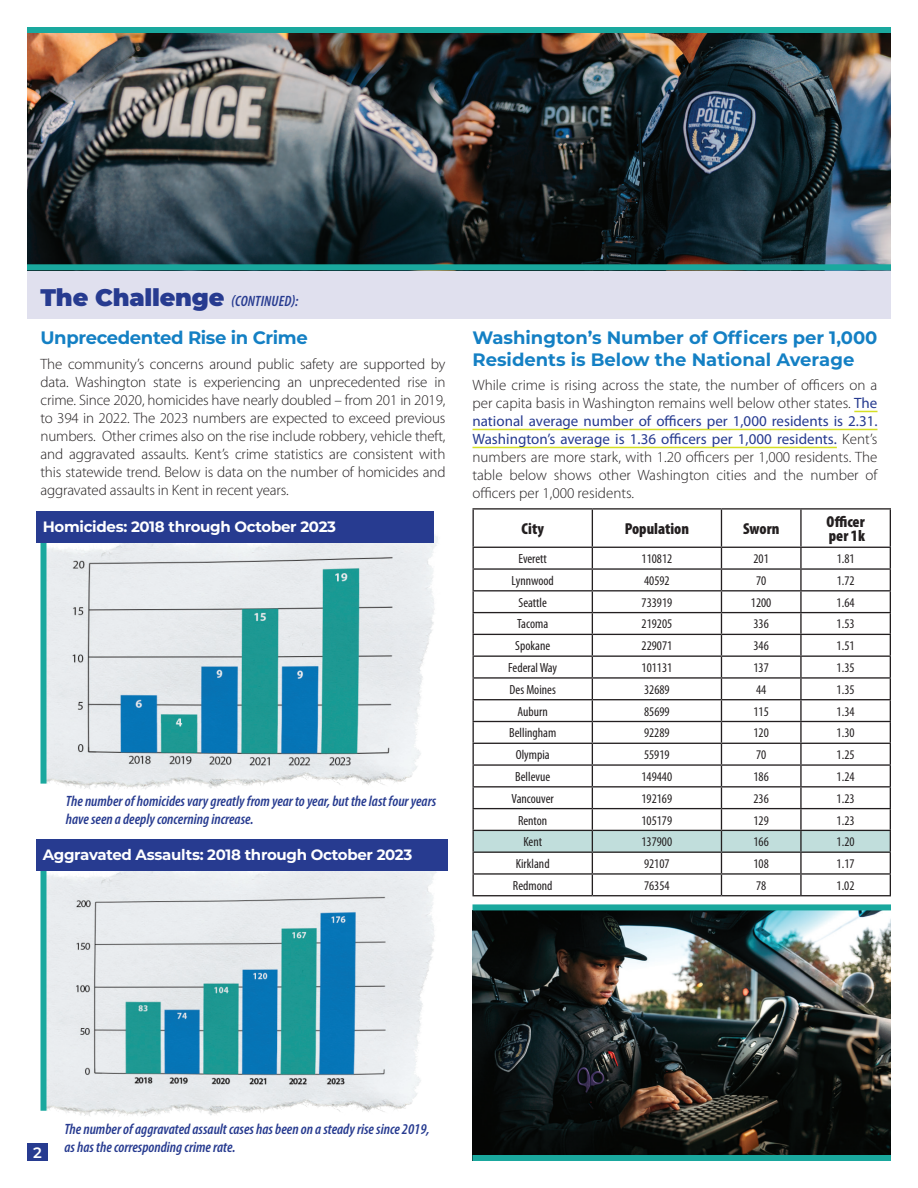
<style>
.page{position:relative;width:918px;height:1188px;background:#fff}
.page>*{position:absolute;margin:0;border:0;box-sizing:border-box;transform-origin:0 0}
.t1{font:900 24px "Montserrat";letter-spacing:-.01em;color:#273b90}
.t2{font:700 18px/21.6px "Montserrat";color:#1480c4}
.t3{font:700 18px "Montserrat";letter-spacing:-.02em;color:#1480c4}
.t4{font:900 condensed 15.9px/14.5px "Myriad Pro";color:#231f20}
.t5{font:300 15px/18px "Myriad Pro";letter-spacing:-.01em;color:#231f20;text-align:justify}
.t6{font:italic 600 condensed 15px/18px "Myriad Pro";color:#273b90}
.t7{font:700 15px "Montserrat";letter-spacing:-.02em;color:#fff}
.t8{font:600 15px "Montserrat";color:#fff}
.t9{font:condensed 13.35px "Myriad Pro";color:#231f20}
.s1{font-family:"Myriad Pro";font-weight:600;font-style:italic;font-stretch:condensed;font-size:15px}
.s2{font-weight:400;color:#273b90}
</style>
<div class="page">
<div style="left:27px;top:1144px;width:21px;height:17px;background:#273b90"></div>
<svg style="left:854px;top:411px;width:24px;height:1px"></svg>
<hr style="left:472px;top:429px;width:406px;height:1px;background:#d6df24">
<hr style="left:472px;top:447px;width:365px;height:1px;background:#d6df24">
<hr style="left:472px;top:508px;width:120px;height:2px;background:#231f20">
<hr style="left:473px;top:510px;width:1px;height:37px;background:#231f20">
<hr style="left:592px;top:508px;width:129px;height:2px;background:#231f20">
<hr style="left:592px;top:510px;width:1px;height:37px;background:#231f20">
<hr style="left:721px;top:508px;width:80px;height:2px;background:#231f20">
<hr style="left:721px;top:510px;width:1px;height:37px;background:#231f20">
<hr style="left:801px;top:508px;width:90px;height:2px;background:#231f20">
<hr style="left:800px;top:510px;width:2px;height:37px;background:#231f20">
<hr style="left:890px;top:510px;width:1px;height:37px;background:#231f20">
<hr style="left:472px;top:547px;width:120px;height:1px;background:#231f20">
<hr style="left:592px;top:547px;width:129px;height:1px;background:#231f20">
<hr style="left:721px;top:547px;width:80px;height:1px;background:#231f20">
<hr style="left:801px;top:547px;width:90px;height:1px;background:#231f20">
<hr style="left:472px;top:568px;width:120px;height:2px;background:#231f20">
<hr style="left:472px;top:590px;width:120px;height:1px;background:#231f20">
<hr style="left:472px;top:612px;width:120px;height:1px;background:#231f20">
<hr style="left:472px;top:634px;width:120px;height:1px;background:#231f20">
<hr style="left:472px;top:655px;width:120px;height:2px;background:#231f20">
<hr style="left:472px;top:677px;width:120px;height:2px;background:#231f20">
<hr style="left:472px;top:699px;width:120px;height:1px;background:#231f20">
<hr style="left:472px;top:721px;width:120px;height:1px;background:#231f20">
<hr style="left:472px;top:743px;width:120px;height:1px;background:#231f20">
<hr style="left:472px;top:764px;width:120px;height:2px;background:#231f20">
<hr style="left:472px;top:786px;width:120px;height:2px;background:#231f20">
<hr style="left:472px;top:808px;width:120px;height:1px;background:#231f20">
<hr style="left:472px;top:830px;width:120px;height:1px;background:#231f20">
<hr style="left:472px;top:852px;width:120px;height:1px;background:#231f20">
<hr style="left:472px;top:873px;width:120px;height:2px;background:#231f20">
<svg style="left:473px;top:548px;width:418px;height:347px"></svg>
<hr style="left:472px;top:895px;width:120px;height:1px;background:#231f20">
<hr style="left:592px;top:895px;width:129px;height:1px;background:#231f20">
<hr style="left:721px;top:895px;width:80px;height:1px;background:#231f20">
<hr style="left:801px;top:895px;width:90px;height:1px;background:#231f20">
<img style="left:46px;top:511px;width:392px;height:279px">
<div style="left:40px;top:530px;width:6px;height:254px;background:#1aa89e"></div>
<div style="left:36px;top:511px;width:397px;height:32px;background:#273b90"></div>
<img style="left:46px;top:870px;width:402px;height:247px">
<div style="left:40px;top:857px;width:6px;height:254px;background:#1aa89e"></div>
<div style="left:36px;top:839px;width:412px;height:31px;background:#273b90"></div>
<img style="left:27px;top:33px;width:864px;height:231px">
<div style="left:27px;top:270px;width:864px;height:49px;background:#e0e0ee"></div>
<img style="left:472px;top:910px;width:419px;height:245px">
<div style="left:27px;top:264px;width:864px;height:6px;background:#1aa89e"></div>
<div style="left:472px;top:904px;width:419px;height:6px;background:#1aa89e"></div>
<div style="left:472px;top:1155px;width:419px;height:6px;background:#1aa89e"></div>
<div style="left:27px;top:27px;width:864px;height:6px;background:#1aa89e"></div>
<h1 class="t1" style="left:40px;top:280px;width:259px">The Challenge <span class="s1">(CONTINUED):</span></h1>
<p class="t3" style="left:40px;top:325px;width:269px">Unprecedented Rise in Crime</p>
<p class="t5" style="left:40px;top:355px;width:407px">The community’s concerns around public safety are supported by data. Washington state is experiencing an unprecedented rise in crime. Since 2020, homicides have nearly doubled – from 201 in 2019, to 394 in 2022. The 2023 numbers are expected to exceed previous numbers. Other crimes also on the rise include robbery, vehicle theft, and aggravated assaults. Kent’s crime statistics are consistent with this statewide trend. Below is data on the number of homicides and aggravated assaults in Kent in recent years.</p>
<p class="t7" style="left:43px;top:516px;width:295px">Homicides: 2018 through October 2023</p>
<p class="t6" style="left:66px;top:792px;width:372px">The number of homicides vary greatly from year to year, but the last four years have seen a deeply concerning increase.</p>
<p class="t7" style="left:43px;top:844px;width:371px">Aggravated Assaults: 2018 through October 2023</p>
<p class="t2" style="left:472px;top:326px;width:407px">Washington’s Number of Officers per 1,000<br>Residents is Below the National Average</p>
<p class="t5" style="left:472px;top:376px;width:407px">While crime is rising across the state, the number of officers on a per capita basis in Washington remains well below other states. <span class="s2">The national average number of officers per 1,000 residents is 2.31.<br>Washington’s average is 1.36 officers per 1,000 residents.</span> Kent’s numbers are more stark, with 1.20 officers per 1,000 residents. The table below shows other Washington cities and the number of officers per 1,000 residents.</p>
<p class="t4" style="left:522px;top:521px;width:24px">City</p>
<p class="t4" style="left:625px;top:521px;width:66px">Population</p>
<p class="t4" style="left:743px;top:521px;width:38px">Sworn</p>
<p class="t4" style="left:827px;top:514px;width:40px">Officer per 1k</p>
<p class="t9" style="left:519px;top:551px;width:30px">Everett</p>
<p class="t9" style="left:642px;top:551px;width:32px">110812</p>
<p class="t9" style="left:754px;top:551px;width:17px">201</p>
<p class="t9" style="left:837px;top:551px;width:19px">1.81</p>
<p class="t9" style="left:512px;top:572px;width:44px">Lynnwood</p>
<p class="t9" style="left:644px;top:572px;width:27px">40592</p>
<p class="t9" style="left:756px;top:572px;width:12px">70</p>
<p class="t9" style="left:837px;top:572px;width:19px">1.72</p>
<p class="t9" style="left:518px;top:594px;width:30px">Seattle</p>
<p class="t9" style="left:642px;top:594px;width:32px">733919</p>
<p class="t9" style="left:751px;top:594px;width:22px">1200</p>
<p class="t9" style="left:837px;top:594px;width:19px">1.64</p>
<p class="t9" style="left:517px;top:616px;width:32px">Tacoma</p>
<p class="t9" style="left:642px;top:616px;width:32px">219205</p>
<p class="t9" style="left:754px;top:616px;width:17px">336</p>
<p class="t9" style="left:837px;top:616px;width:19px">1.53</p>
<p class="t9" style="left:515px;top:638px;width:37px">Spokane</p>
<p class="t9" style="left:642px;top:638px;width:32px">229071</p>
<p class="t9" style="left:754px;top:638px;width:17px">346</p>
<p class="t9" style="left:837px;top:638px;width:19px">1.51</p>
<p class="t9" style="left:508px;top:660px;width:50px">Federal Way</p>
<p class="t9" style="left:642px;top:660px;width:32px">101131</p>
<p class="t9" style="left:754px;top:660px;width:17px">137</p>
<p class="t9" style="left:837px;top:660px;width:19px">1.35</p>
<p class="t9" style="left:510px;top:681px;width:48px">Des Moines</p>
<p class="t9" style="left:644px;top:681px;width:27px">32689</p>
<p class="t9" style="left:756px;top:681px;width:12px">44</p>
<p class="t9" style="left:837px;top:681px;width:19px">1.35</p>
<p class="t9" style="left:518px;top:703px;width:32px">Auburn</p>
<p class="t9" style="left:644px;top:703px;width:27px">85699</p>
<p class="t9" style="left:754px;top:703px;width:17px">115</p>
<p class="t9" style="left:837px;top:703px;width:19px">1.34</p>
<p class="t9" style="left:509px;top:725px;width:49px">Bellingham</p>
<p class="t9" style="left:644px;top:725px;width:27px">92289</p>
<p class="t9" style="left:754px;top:725px;width:17px">120</p>
<p class="t9" style="left:837px;top:725px;width:19px">1.30</p>
<p class="t9" style="left:516px;top:747px;width:35px">Olympia</p>
<p class="t9" style="left:644px;top:747px;width:27px">55919</p>
<p class="t9" style="left:756px;top:747px;width:12px">70</p>
<p class="t9" style="left:837px;top:747px;width:19px">1.25</p>
<p class="t9" style="left:515px;top:768px;width:37px">Bellevue</p>
<p class="t9" style="left:642px;top:768px;width:32px">149440</p>
<p class="t9" style="left:754px;top:768px;width:17px">186</p>
<p class="t9" style="left:837px;top:768px;width:19px">1.24</p>
<p class="t9" style="left:512px;top:790px;width:44px">Vancouver</p>
<p class="t9" style="left:642px;top:790px;width:32px">192169</p>
<p class="t9" style="left:754px;top:790px;width:17px">236</p>
<p class="t9" style="left:837px;top:790px;width:19px">1.23</p>
<p class="t9" style="left:518px;top:812px;width:31px">Renton</p>
<p class="t9" style="left:642px;top:812px;width:32px">105179</p>
<p class="t9" style="left:754px;top:812px;width:17px">129</p>
<p class="t9" style="left:837px;top:812px;width:19px">1.23</p>
<p class="t9" style="left:523px;top:834px;width:20px">Kent</p>
<p class="t9" style="left:642px;top:834px;width:32px">137900</p>
<p class="t9" style="left:754px;top:834px;width:17px">166</p>
<p class="t9" style="left:837px;top:834px;width:19px">1.20</p>
<p class="t9" style="left:516px;top:856px;width:35px">Kirkland</p>
<p class="t9" style="left:644px;top:856px;width:27px">92107</p>
<p class="t9" style="left:754px;top:856px;width:17px">108</p>
<p class="t9" style="left:837px;top:856px;width:19px">1.17</p>
<p class="t9" style="left:513px;top:877px;width:41px">Redmond</p>
<p class="t9" style="left:644px;top:877px;width:27px">76354</p>
<p class="t9" style="left:756px;top:877px;width:12px">78</p>
<p class="t9" style="left:837px;top:877px;width:19px">1.02</p>
<p class="t8" style="left:33px;top:1142px;width:10px">2</p>
<p class="t6" style="left:64px;top:1119px;width:367px">The number of aggravated assault cases has been on a steady rise since 2019, as has the corresponding crime rate.</p>
</div>
